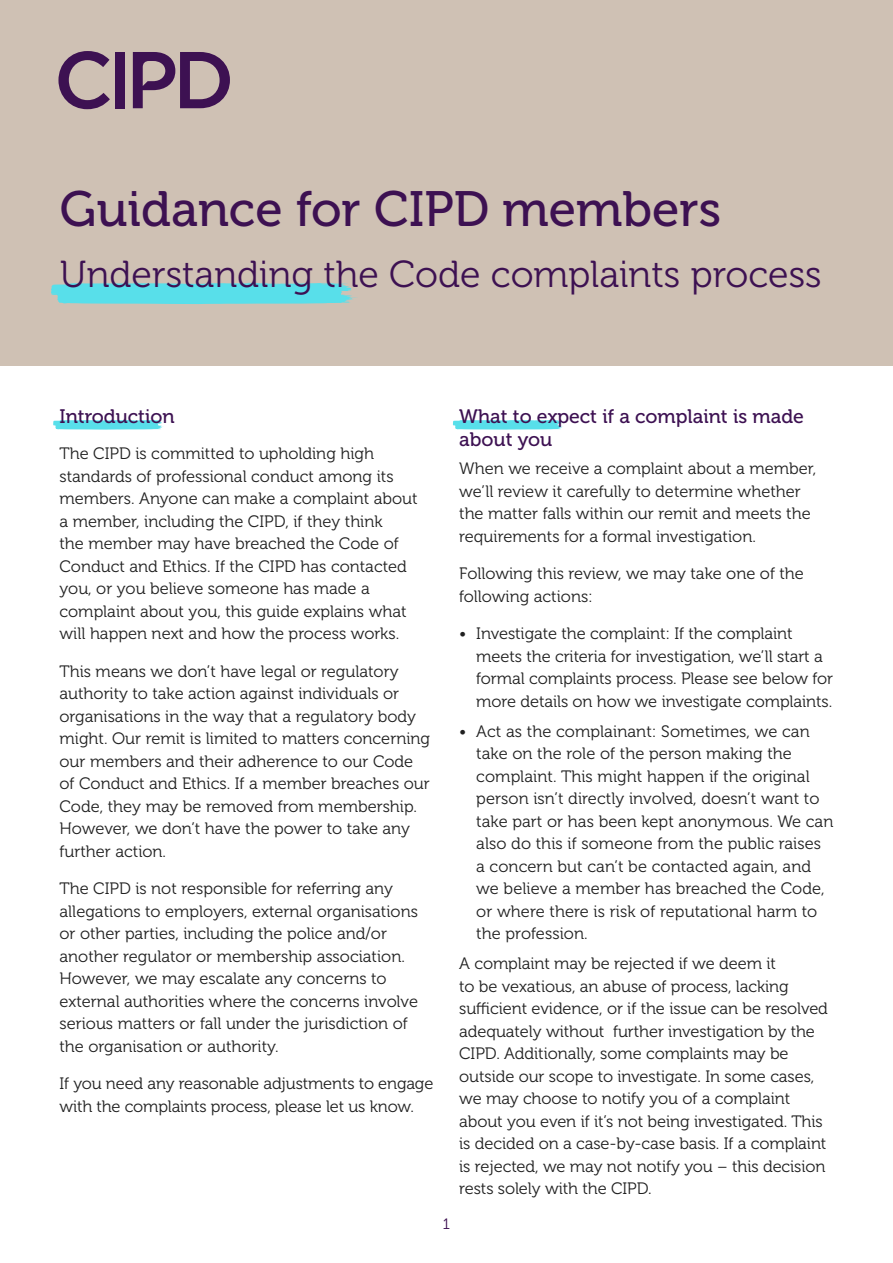
<style>
.page{position:relative;width:893px;height:1263px;background:#fff}
.page>*{position:absolute;margin:0;border:0;box-sizing:border-box;transform-origin:0 0}
.t1{font:49.5px "Museo 500";color:#3d1152}
.t2{font:37.5px "Museo 300";color:#3d1152}
.Subhead{font:19.5px/23.4px "Museo 500";color:#3d1152}
.BODY{font:16.5px/22.5px "Museo 300";color:#202020}
.t3{font:15px "Museo 300";color:#3d1152}
</style>
<div class="page">
<svg style="left:53px;top:420px;width:110px;height:10px"></svg>
<svg style="left:453px;top:420px;width:110px;height:10px"></svg>
<div style="left:0;top:0;width:893px;height:366px;background:#cfc1b4"></div>
<svg style="left:51px;top:283px;width:306px;height:21px;background:#62dce5"></svg>
<svg style="left:58px;top:51px;width:52px;height:58px"></svg>
<svg style="left:133px;top:52px;width:97px;height:56px"></svg>
<div style="left:115px;top:52px;width:10px;height:56px;background:#3d1152"></div>
<p class="t1" style="left:60px;top:182px;width:663px">Guidance for CIPD members</p>
<p class="t2" style="left:60px;top:254px;width:763px">Understanding the Code complaints process</p>
<p class="Subhead" style="left:60px;top:405px;width:117px">Introduction</p>
<p class="BODY" style="left:60px;top:442px;width:360px">The CIPD is committed to upholding high standards of professional conduct among its members. Anyone can make a complaint about a member, including the CIPD, if they think<br>the member may have breached the Code of Conduct and Ethics. If the CIPD has contacted you, or you believe someone has made a complaint about you, this guide explains what will happen next and how the process works.</p>
<p class="BODY" style="left:60px;top:660px;width:372px">This means we don’t have legal or regulatory authority to take action against individuals or organisations in the way that a regulatory body might. Our remit is limited to matters concerning our members and their adherence to our Code of Conduct and Ethics. If a member breaches our Code, they may be removed from membership.<br>However, we don’t have the power to take any further action.</p>
<p class="BODY" style="left:60px;top:877px;width:360px">The CIPD is not responsible for referring any allegations to employers, external organisations or other parties, including the police and/or another regulator or membership association.<br>However, we may escalate any concerns to external authorities where the concerns involve serious matters or fall under the jurisdiction of the organisation or authority.</p>
<p class="BODY" style="left:60px;top:1072px;width:375px">If you need any reasonable adjustments to engage with the complaints process, please let us know.</p>
<p class="t3" style="left:443px;top:1215px;width:9px">1</p>
<p class="Subhead" style="left:459px;top:405px;width:346px">What to expect if a complaint is made about you</p>
<p class="BODY" style="left:459px;top:457px;width:359px">When we receive a complaint about a member, we’ll review it carefully to determine whether the matter falls within our remit and meets the requirements for a formal investigation.</p>
<p class="BODY" style="left:459px;top:562px;width:346px">Following this review, we may take one of the following actions:</p>
<p class="BODY" style="left:476px;top:622px;width:358px;text-indent:-17px">• Investigate the complaint: If the complaint meets the criteria for investigation, we’ll start a formal complaints process. Please see below for more details on how we investigate complaints.</p>
<p class="BODY" style="left:476px;top:720px;width:359px;text-indent:-17px">• Act as the complainant: Sometimes, we can take on the role of the person making the complaint. This might happen if the original person isn’t directly involved, doesn’t want to take part or has been kept anonymous. We can also do this if someone from the public raises a concern but can’t be contacted again, and we believe a member has breached the Code, or where there is risk of reputational harm to the profession.</p>
<p class="BODY" style="left:459px;top:952px;width:370px">A complaint may be rejected if we deem it<br>to be vexatious, an abuse of process, lacking sufficient evidence, or if the issue can be resolved adequately without further investigation by the CIPD. Additionally, some complaints may be outside our scope to investigate. In some cases, we may choose to notify you of a complaint about you even if it’s not being investigated. This is decided on a case-by-case basis. If a complaint is rejected, we may not notify you – this decision rests solely with the CIPD.</p>
</div>
